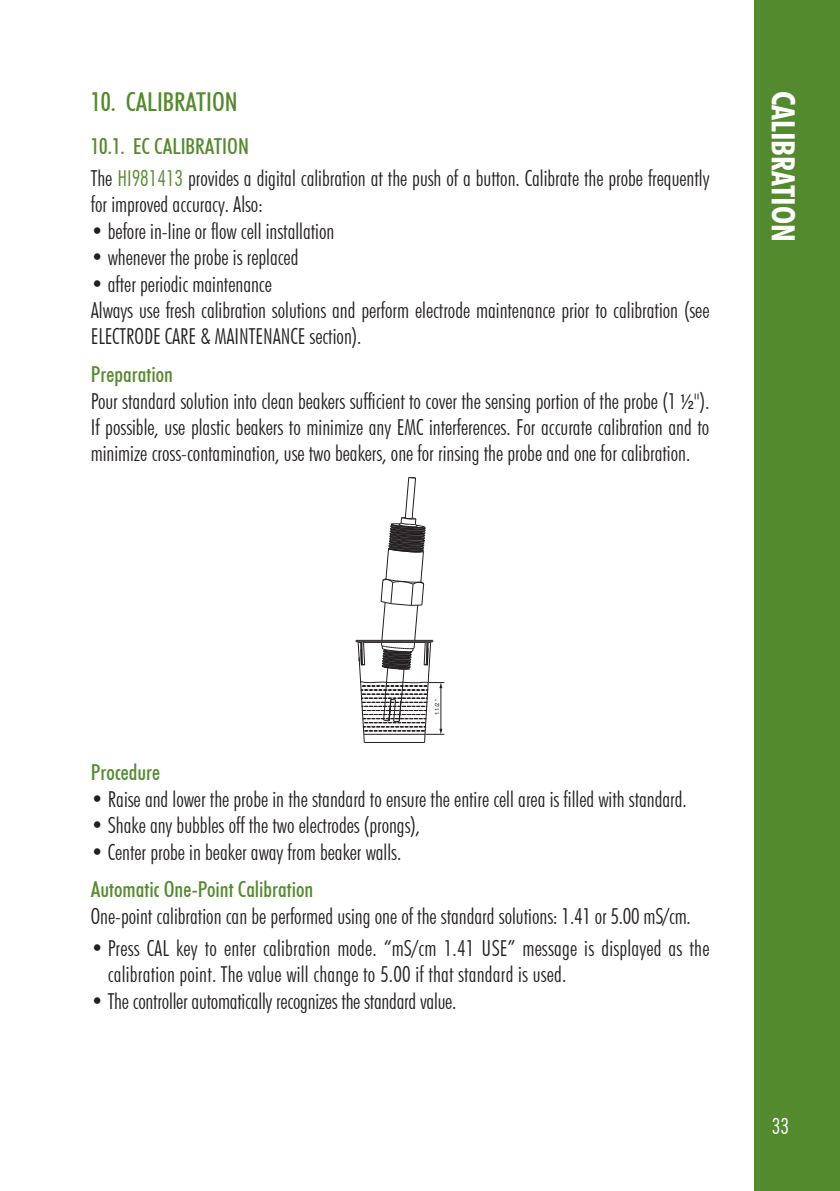
<style>
.page{position:relative;width:840px;height:1191px;background:#fff}
.page>*{position:absolute;margin:0;border:0;box-sizing:border-box;transform-origin:0 0}
.t1{font:700 condensed 32px "Futura BT";color:#fff}
.t2{font:500 condensed 26px "Futura BT";color:#548a2e}
.t3{font:300 condensed 22px/26.4px "Futura BT";color:#231f20}
.t4{font:500 condensed 22px "Futura BT";color:#548a2e}
.t5{font:300 condensed 22px "Futura BT";color:#fff}
.t6{font:5.8px "Arial";color:#231f20}
.s1{font-weight:500;color:#548a2e}
.s2{color:#548a2e}
.s3{font-family:"Acumin Pro Cond";font-weight:400;font-stretch:normal}
</style>
<div class="page">
<div style="left:754px;top:0;width:85px;height:1191px;background:#548a2e"></div>
<hr style="left:364px;top:742px;width:60px;height:1px;background:#231f20">
<svg style="left:355px;top:477px;width:89px;height:265px"></svg>
<p class="t2" style="left:91px;top:85px;width:148px">10. CALIBRATION</p>
<p class="t3" style="left:91px;top:130px;width:619px;line-height:32px"><span class="s1">10.1. EC CALIBRATION<br></span>The <span class="s2">HI981413</span> provides a digital calibration at the push of a button. Calibrate the probe frequently</p>
<p class="t3" style="left:91px;top:191px;width:173px">for improved accuracy. Also:</p>
<p class="t3" style="left:91px;top:218px;width:245px">• before in-line or flow cell installation</p>
<p class="t3" style="left:91px;top:244px;width:209px">• whenever the probe is replaced</p>
<p class="t3" style="left:91px;top:270px;width:619px">• after periodic maintenance<br>Always use fresh calibration solutions and perform electrode maintenance prior to calibration (see<br>ELECTRODE CARE &amp; MAINTENANCE section).</p>
<p class="t3" style="left:91px;top:361px;width:619px"><span class="s1">Preparation<br></span>Pour standard solution into clean beakers sufficient to cover the sensing portion of the probe (1 <span class="s3">1/2</span>").<br>If possible, use plastic beakers to minimize any EMC interferences. For accurate calibration and to minimize cross-contamination, use two beakers, one for rinsing the probe and one for calibration.</p>
<h1 class="t1" style="left:802px;top:91px;width:152px;rotate:90deg">CALIBRATION</h1>
<p class="t6" style="left:433px;top:715px;width:18px;rotate:-90deg">1 1/2 “</p>
<p class="t4" style="left:91px;top:759px;width:71px">Procedure</p>
<p class="t3" style="left:91px;top:785px;width:597px">• Raise and lower the probe in the standard to ensure the entire cell area is filled with standard.</p>
<p class="t3" style="left:91px;top:812px;width:331px">• Shake any bubbles off the two electrodes (prongs),</p>
<p class="t3" style="left:91px;top:838px;width:312px">• Center probe in beaker away from beaker walls.</p>
<p class="t4" style="left:91px;top:876px;width:224px">Automatic One-Point Calibration</p>
<p class="t3" style="left:91px;top:902px;width:601px">One-point calibration can be performed using one of the standard solutions: 1.41 or 5.00 mS/cm.</p>
<p class="t3" style="left:108px;top:934px;width:602px;text-indent:-17px">• Press CAL key to enter calibration mode. “mS/cm 1.41 USE” message is displayed as the calibration point. The value will change to 5.00 if that standard is used.</p>
<p class="t3" style="left:91px;top:987px;width:367px">• The controller automatically recognizes the standard value.</p>
<p class="t5" style="left:771px;top:1113px;width:19px">33</p>
</div>
